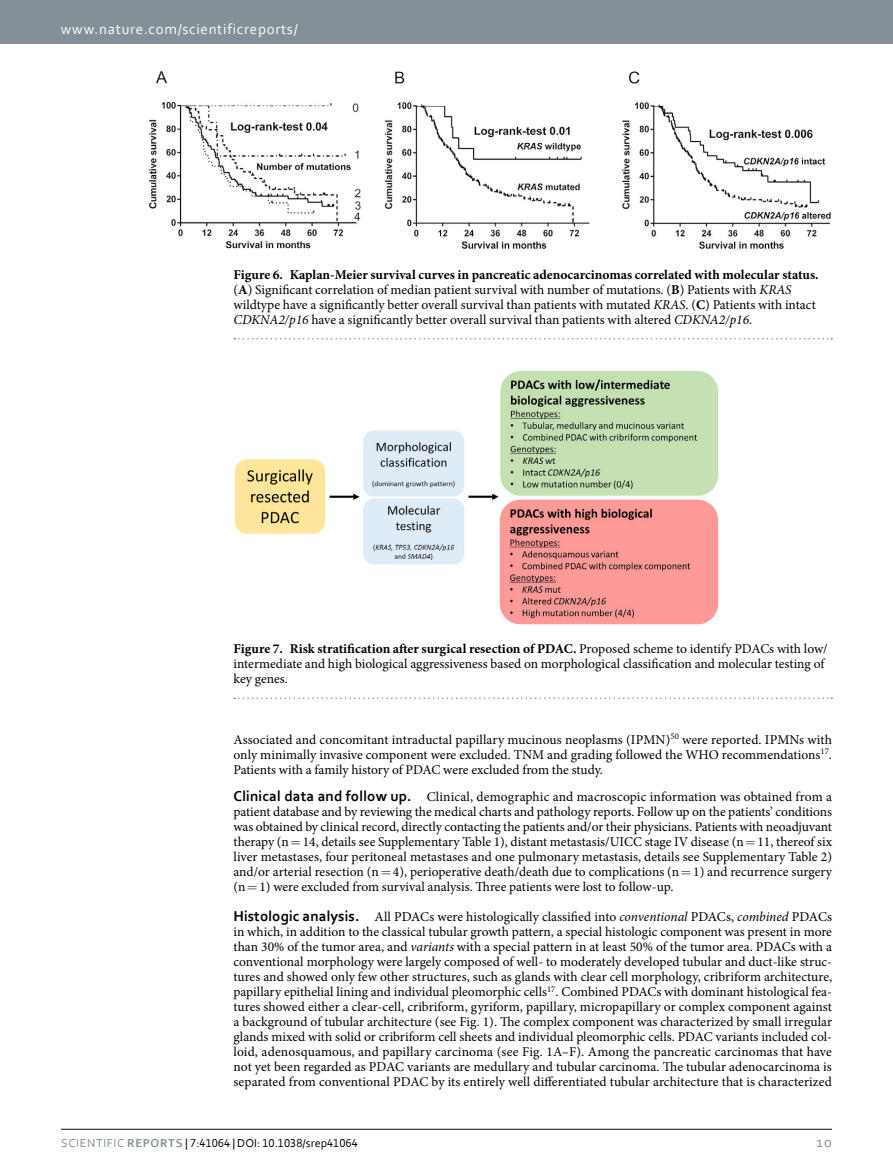
<style>
.page{position:relative;width:893px;height:1174px;background:#fff}
.page>*{position:absolute;margin:0;border:0;box-sizing:border-box;transform-origin:0 0}
.t1{font:15px "Corbel";letter-spacing:.045em;color:#fff}
.t2{font:15px "Corbel";color:#839097}
.t3{font:13.5px/15px "Minion Pro";color:#000;text-align:justify}
.t4{font:12px "Corbel";color:#000}
.s1{font-weight:700}
.s2{font-style:italic}
.s3{font-family:"Corbel";font-weight:700;font-size:15px}
.s4{color:#839097}
.s5{font-weight:700;color:#839097}
</style>
<div class="page">
<div style="left:0;top:0;width:893px;height:43px;background:#839097"></div>
<hr style="left:61px;top:1129px;width:771px;height:1px;background:#000">
<img style="left:149px;top:71px;width:682px;height:178px">
<svg style="left:234px;top:338px;width:598px;height:1px"></svg>
<img style="left:234px;top:371px;width:485px;height:254px">
<svg style="left:234px;top:697px;width:598px;height:2px"></svg>
<p class="t1" style="left:61px;top:19px;width:238px">www.nature.com/scientificreports/</p>
<p class="t3" style="left:233px;top:267px;width:587px;text-align:left"><span class="s1">Figure 6. Kaplan-Meier survival curves in pancreatic adenocarcinomas correlated with molecular status. </span>(<span class="s1">A</span>) Significant correlation of median patient survival with number of mutations. (<span class="s1">B</span>) Patients with <span class="s2">KRAS </span>wildtype have a significantly better overall survival than patients with mutated <span class="s2">KRAS</span>. (<span class="s1">C</span>) Patients with intact <span class="s2">CDKNA2/p16</span> have a significantly better overall survival than patients with altered <span class="s2">CDKNA2/p16</span>.</p>
<p class="t3" style="left:233px;top:641px;width:596px;text-align:left"><span class="s1">Figure 7. Risk stratification after surgical resection of PDAC.</span> Proposed scheme to identify PDACs with low/ intermediate and high biological aggressiveness based on morphological classification and molecular testing of key genes.</p>
<p class="t3" style="left:233px;top:732px;width:600px">Associated and concomitant intraductal papillary mucinous neoplasms (IPMN)<sup>50</sup> were reported. IPMNs with only minimally invasive component were excluded. TNM and grading followed the WHO recommendations<sup>17</sup>.<br>Patients with a family history of PDAC were excluded from the study.</p>
<p class="t3" style="left:233px;top:789px;width:600px"><span class="s3">Clinical data and follow up.</span> Clinical, demographic and macroscopic information was obtained from a patient database and by reviewing the medical charts and pathology reports. Follow up on the patients’ conditions was obtained by clinical record, directly contacting the patients and/or their physicians. Patients with neoadjuvant therapy (n 14, details see Supplementary Table 1), distant metastasis/UICC stage IV disease (n 11, thereof six liver metastases, four peritoneal metastases and one pulmonary metastasis, details see Supplementary Table 2) and/or arterial resection (n 4), perioperative death/death due to complications (n 1) and recurrence surgery (n 1) were excluded from survival analysis. Three patients were lost to follow-up.</p>
<p class="t3" style="left:233px;top:909px;width:600px"><span class="s3">Histologic analysis.</span> All PDACs were histologically classified into <span class="s2">conventional</span> PDACs, <span class="s2">combined</span> PDACs in which, in addition to the classical tubular growth pattern, a special histologic component was present in more than 30% of the tumor area, and <span class="s2">variants</span> with a special pattern in at least 50% of the tumor area. PDACs with a conventional morphology were largely composed of well- to moderately developed tubular and duct-like struc&shy;tures and showed only few other structures, such as glands with clear cell morphology, cribriform architecture, papillary epithelial lining and individual pleomorphic cells<sup>17</sup>. Combined PDACs with dominant histological fea&shy;tures showed either a clear-cell, cribriform, gyriform, papillary, micropapillary or complex component against a background of tubular architecture (see Fig. 1). The complex component was characterized by small irregular glands mixed with solid or cribriform cell sheets and individual pleomorphic cells. PDAC variants included col&shy;loid, adenosquamous, and papillary carcinoma (see Fig. 1A–F). Among the pancreatic carcinomas that have not yet been regarded as PDAC variants are medullary and tubular carcinoma. The tubular adenocarcinoma is separated from conventional PDAC by its entirely well differentiated tubular architecture that is characterized</p>
<p class="t4" style="left:61px;top:1135px;width:298px"><span class="s4">Scientific</span> <span class="s5">Reports</span> | 7:41064 | DOI: 10.1038/srep41064</p>
<p class="t2" style="left:816px;top:1132px;width:17px">10</p>
</div>
